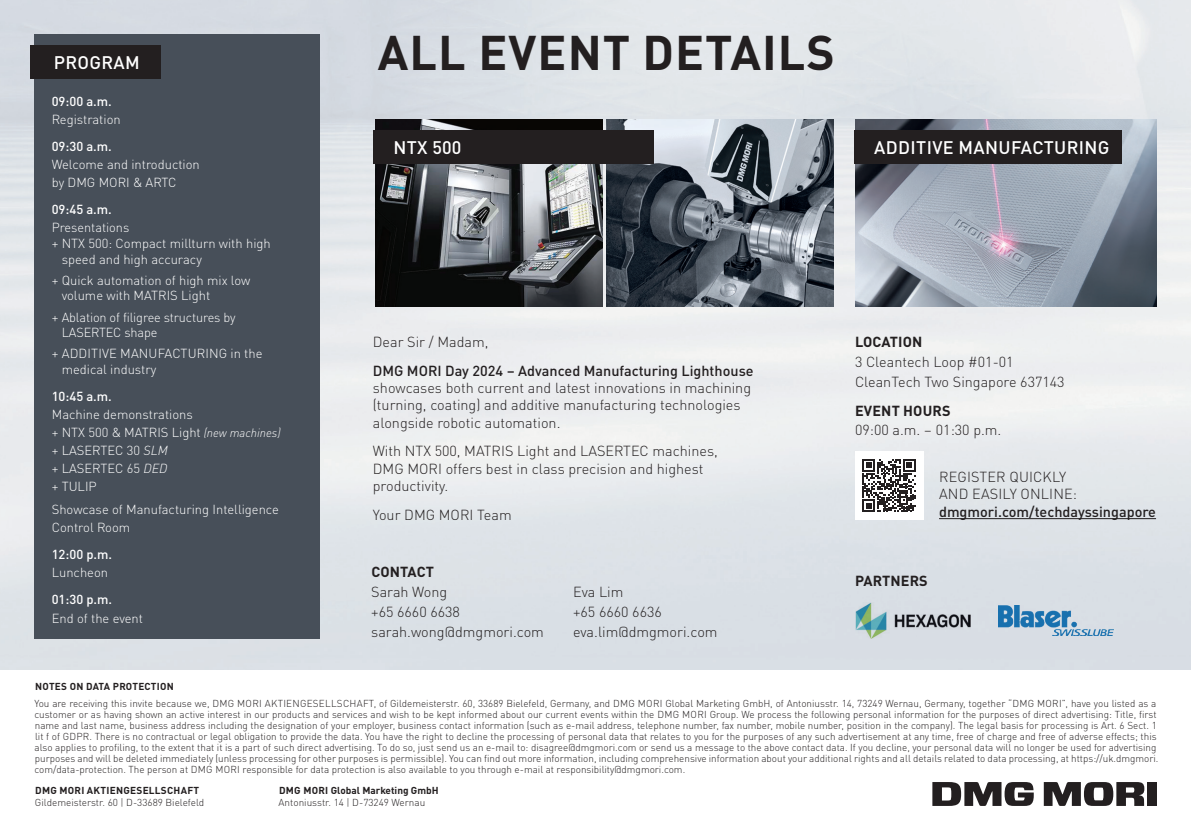
<style>
.page{position:relative;width:1191px;height:840px;background:#fff}
.page>*{position:absolute;margin:0;border:0;box-sizing:border-box;transform-origin:0 0}
.t1{font:700 48px "DIN Pro";letter-spacing:.02em;color:#231f20}
.t2{font:500 18px "DIN Pro";letter-spacing:.02em;color:#fff}
.t3{font:300 14.4px/19.8px "DIN Pro";color:#231f20}
.t4{font:500 14.4px "DIN Pro";color:#231f20}
.t5{font:700 14.4px "DIN Pro";letter-spacing:.01em;color:#231f20}
.t6{font:300 13px/17.8px "DIN Pro";color:#fff}
.t7{font:500 13px "DIN Pro";color:#fff}
.t8{font:300 10px/11px "DIN Pro";color:#231f20}
.t9{font:700 10px "DIN Pro";letter-spacing:.025em;color:#231f20}
.t10{font:700 10px "DIN Pro";color:#231f20}
.s1{font-style:italic;font-size:12px}
.s2{font-style:italic}
</style>
<div class="page">
<div style="left:1147px;top:781px;width:10px;height:24px;background:#231f20"></div>
<svg style="left:1043px;top:782px;width:101px;height:23px"></svg>
<svg style="left:932px;top:782px;width:101px;height:23px"></svg>
<img style="left:0;top:0;width:1191px;height:669px">
<img style="left:375px;top:119px;width:227px;height:187px">
<img style="left:855px;top:119px;width:301px;height:187px">
<div style="left:853px;top:130px;width:268px;height:33px;background:#231f20"></div>
<div style="left:34px;top:34px;width:286px;height:604px;background:#474f59"></div>
<div style="left:30px;top:45px;width:130px;height:34px;background:#231f20"></div>
<img style="left:606px;top:119px;width:227px;height:187px">
<div style="left:373px;top:130px;width:280px;height:33px;background:#231f20"></div>
<img style="left:855px;top:602px;width:115px;height:36px">
<img style="left:998px;top:605px;width:115px;height:30px">
<hr style="left:939px;top:518px;width:217px;height:1px;background:#231f20">
<div style="left:855px;top:451px;width:68px;height:68px;background:#fff"></div>
<svg style="left:862px;top:459px;width:53px;height:53px"></svg>
<h2 class="t2" style="left:54px;top:48px;width:88px">PROGRAM</h2>
<h3 class="t7" style="left:52px;top:91px;width:62px">09:00 a.m.</h3>
<h3 class="t6" style="left:52px;top:109px;width:70px">Registration</h3>
<h3 class="t7" style="left:52px;top:136px;width:62px">09:30 a.m.</h3>
<h3 class="t6" style="left:52px;top:155px;width:150px">Welcome and introduction by DMG MORI &amp; ARTC</h3>
<h3 class="t7" style="left:52px;top:199px;width:62px">09:45 a.m.</h3>
<h3 class="t6" style="left:52px;top:218px;width:79px">Presentations</h3>
<h3 class="t6" style="left:52px;top:233px;width:220px">+ NTX 500: Compact millturn with high</h3>
<h3 class="t6" style="left:62px;top:249px;width:142px">speed and high accuracy</h3>
<h3 class="t6" style="left:62px;top:271px;width:190px;line-height:15.6px;text-indent:-10px">+ Quick automation of high mix low volume with MATRIS Light</h3>
<h3 class="t6" style="left:62px;top:308px;width:175px;line-height:15.6px;text-indent:-10px">+ Ablation of filigree structures by<br>LASERTEC shape</h3>
<h3 class="t6" style="left:62px;top:345px;width:202px;line-height:15.6px;text-indent:-10px">+ ADDITIVE MANUFACTURING in the medical industry</h3>
<h3 class="t7" style="left:52px;top:386px;width:62px">10:45 a.m.</h3>
<h3 class="t6" style="left:52px;top:404px;width:230px">Machine demonstrations<br>+ NTX 500 &amp; MATRIS Light <span class="s1">(new machines) </span>+ LASERTEC 30 <span class="s2">SLM<br></span>+ LASERTEC 65 <span class="s2">DED<br></span>+ TULIP</h3>
<h3 class="t6" style="left:52px;top:499px;width:229px">Showcase of Manufacturing Intelligence<br>Control Room</h3>
<h3 class="t7" style="left:52px;top:544px;width:62px">12:00 p.m.</h3>
<h3 class="t6" style="left:52px;top:562px;width:58px">Luncheon</h3>
<h3 class="t7" style="left:52px;top:589px;width:62px">01:30 p.m.</h3>
<h3 class="t6" style="left:52px;top:608px;width:93px">End of the event</h3>
<h1 class="t1" style="left:378px;top:15px;width:459px">ALL EVENT DETAILS</h1>
<h2 class="t2" style="left:393px;top:133px;width:70px">NTX 500</h2>
<h2 class="t2" style="left:874px;top:133px;width:237px">ADDITIVE MANUFACTURING</h2>
<h3 class="t3" style="left:373px;top:331px;width:117px">Dear Sir / Madam,</h3>
<h3 class="t4" style="left:373px;top:359px;width:382px">DMG MORI Day 2024 – Advanced Manufacturing Lighthouse</h3>
<h3 class="t3" style="left:373px;top:378px;width:380px;line-height:17.2px">showcases both current and latest innovations in machining (turning, coating) and additive manufacturing technologies alongside robotic automation.</h3>
<h3 class="t3" style="left:373px;top:441px;width:346px;line-height:17.2px">With NTX 500, MATRIS Light and LASERTEC machines,<br>DMG MORI offers best in class precision and highest productivity.</h3>
<h3 class="t3" style="left:373px;top:503px;width:140px">Your DMG MORI Team</h3>
<h3 class="t5" style="left:371px;top:560px;width:64px">CONTACT</h3>
<h3 class="t3" style="left:371px;top:580px;width:174px">Sarah Wong<br>+65 6660 6638 sarah.wong@dmgmori.com</h3>
<h3 class="t3" style="left:573px;top:580px;width:146px">Eva Lim<br>+65 6660 6636 eva.lim@dmgmori.com</h3>
<h3 class="t5" style="left:855px;top:330px;width:69px">LOCATION</h3>
<h3 class="t3" style="left:855px;top:351px;width:211px">3 Cleantech Loop #01-01<br>CleanTech Two Singapore 637143</h3>
<h3 class="t5" style="left:855px;top:399px;width:97px">EVENT HOURS</h3>
<h3 class="t3" style="left:855px;top:419px;width:148px">09:00 a.m. – 01:30 p.m.</h3>
<h3 class="t3" style="left:939px;top:467px;width:139px;line-height:17.2px">REGISTER QUICKLY<br>AND EASILY ONLINE:</h3>
<h3 class="t4" style="left:939px;top:500px;width:218px">dmgmori.com/techdayssingapore</h3>
<h3 class="t5" style="left:855px;top:569px;width:74px">PARTNERS</h3>
<p class="t9" style="left:35px;top:678px;width:140px">NOTES ON DATA PROTECTION</p>
<p class="t8" style="left:34px;top:697px;width:1125px">You are receiving this invite because we, DMG MORI AKTIENGESELLSCHAFT, of Gildemeisterstr. 60, 33689 Bielefeld, Germany, and DMG MORI Global Marketing GmbH, of Antoniusstr. 14, 73249 Wernau, Germany, together “DMG MORI”, have you listed as a customer or as having shown an active interest in our products and services and wish to be kept informed about our current events within the DMG MORI Group. We process the following personal information for the purposes of direct advertising: Title, first name and last name, business address including the designation of your employer, business contact information (such as e-mail address, telephone number, fax number, mobile number, position in the company). The legal basis for processing is Art. 6 Sect. 1 lit f of GDPR. There is no contractual or legal obligation to provide the data. You have the right to decline the processing of personal data that relates to you for the purposes of any such advertisement at any time, free of charge and free of adverse effects; this also applies to profiling, to the extent that it is a part of such direct advertising. To do so, just send us an e-mail to: disagree@dmgmori.com or send us a message to the above contact data. If you decline, your personal data will no longer be used for advertising purposes and will be deleted immediately (unless processing for other purposes is permissible). You can find out more information, including comprehensive information about your additional rights and all details related to data processing, at https://uk.dmgmori. com/data-protection. The person at DMG MORI responsible for data protection is also available to you through e-mail at responsibility@dmgmori.com.</p>
<p class="t9" style="left:35px;top:782px;width:165px">DMG MORI AKTIENGESELLSCHAFT</p>
<p class="t8" style="left:35px;top:795px;width:171px">Gildemeisterstr. 60 | D-33689 Bielefeld</p>
<p class="t10" style="left:279px;top:782px;width:161px">DMG MORI Global Marketing GmbH</p>
<p class="t8" style="left:278px;top:795px;width:148px">Antoniusstr. 14 | D-73249 Wernau</p>
</div>
